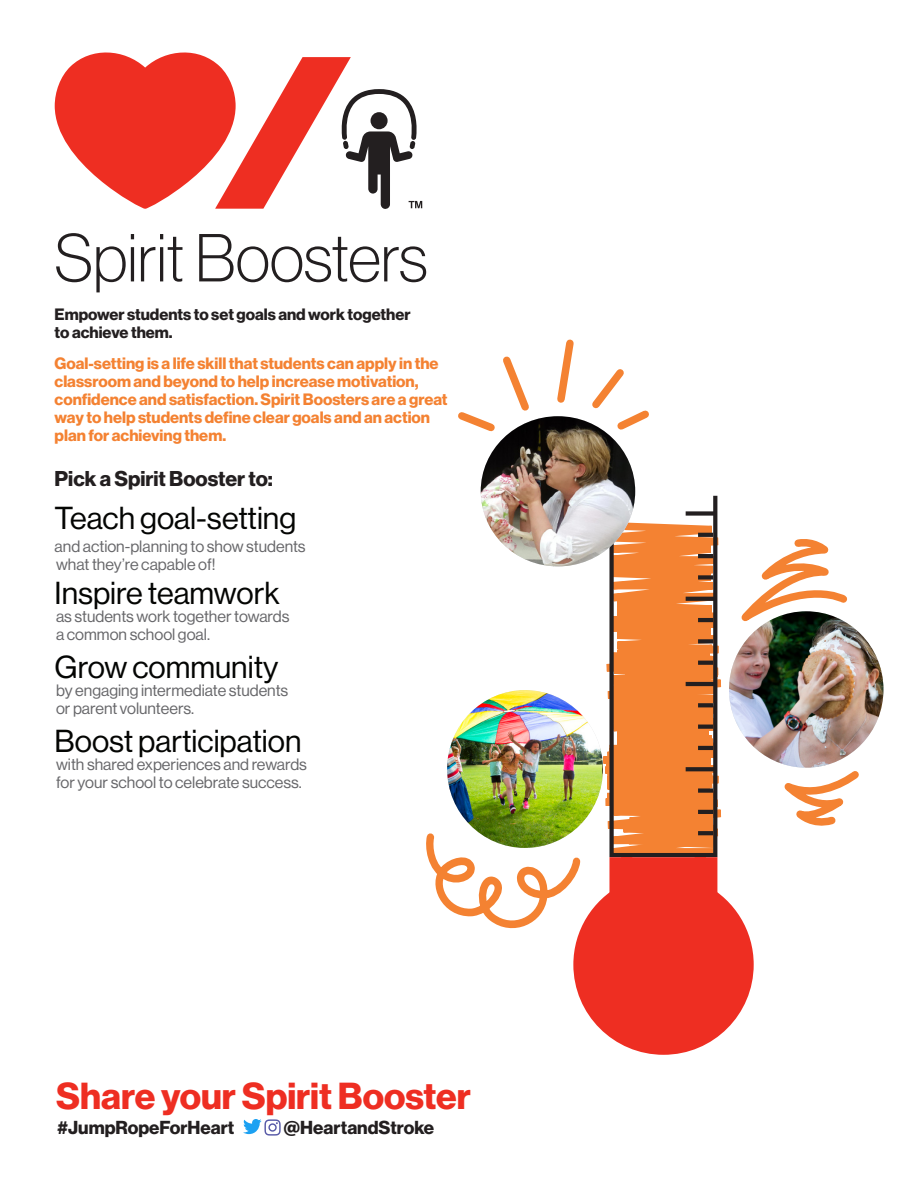
<style>
.page{position:relative;width:918px;height:1188px;background:#fff}
.page>*{position:absolute;margin:0;border:0;box-sizing:border-box;transform-origin:0 0}
.t1{font:66.3px "N Haas Grotesk DS Std 35 X Lt";color:#231f20}
.t2{font:36.75px "N Haas Grotesk DS Std 75 Bd";color:#ee2e22}
.t3{font:31.2px "N Haas Grotesk DS Std 55 Rg";color:#040503}
.Sub-Header{font:21px "N Haas Grotesk DS Std 75 Bd";color:#231f20}
.t4{font:18.45px "N Haas Grotesk DS Std 75 Bd";color:#231f20}
.t5{font:16.2px/18px "N Haas Grotesk DS Std 55 Rg";color:#67676a}
.Description{font:16.2px/18px "N Haas Grotesk DS Std 75 Bd";color:#f48232}
.Sub-Header-2{font:16.2px/18px "N Haas Grotesk DS Std 75 Bd";color:#231f20}
</style>
<div class="page">
<svg style="left:55px;top:52px;width:367px;height:157px"></svg>
<img style="left:863px;top:636px;width:20px;height:107px">
<img style="left:481px;top:416px;width:154px;height:76px">
<svg style="left:557px;top:339px;width:17px;height:64px"></svg>
<svg style="left:585px;top:369px;width:64px;height:67px"></svg>
<svg style="left:458px;top:356px;width:77px;height:81px"></svg>
<img style="left:426px;top:492px;width:437px;height:563px">
<svg style="left:243px;top:1119px;width:38px;height:17px"></svg>
<p class="t1" style="left:55px;top:221px;width:375px">Spirit Boosters</p>
<p class="Sub-Header-2" style="left:55px;top:305px;width:358px">Empower students to set goals and work together to achieve them.</p>
<p class="Description" style="left:55px;top:355px;width:395px">Goal-setting is a life skill that students can apply in the classroom and beyond to help increase motivation, confidence and satisfaction. Spirit Boosters are a great way to help students define clear goals and an action plan for achieving them.</p>
<p class="Sub-Header" style="left:55px;top:466px;width:220px">Pick a Spirit Booster to:</p>
<p class="t3" style="left:55px;top:501px;width:243px">Teach goal-setting</p>
<p class="t5" style="left:55px;top:537px;width:253px">and action-planning to show students what they’re capable of!</p>
<p class="t3" style="left:55px;top:575px;width:226px">Inspire teamwork</p>
<p class="t5" style="left:56px;top:607px;width:235px">as students work together towards a common school goal.</p>
<p class="t3" style="left:55px;top:649px;width:225px">Grow community</p>
<p class="t5" style="left:56px;top:681px;width:234px">by engaging intermediate students or parent volunteers.</p>
<p class="t3" style="left:55px;top:724px;width:248px">Boost participation</p>
<p class="t5" style="left:56px;top:756px;width:252px">with shared experiences and rewards for your school to celebrate success.</p>
<p class="t2" style="left:56px;top:1075px;width:416px">Share your Spirit Booster</p>
<p class="t4" style="left:57px;top:1117px;width:179px">#JumpRopeForHeart</p>
<p class="t4" style="left:284px;top:1117px;width:152px">@HeartandStroke</p>
</div>
